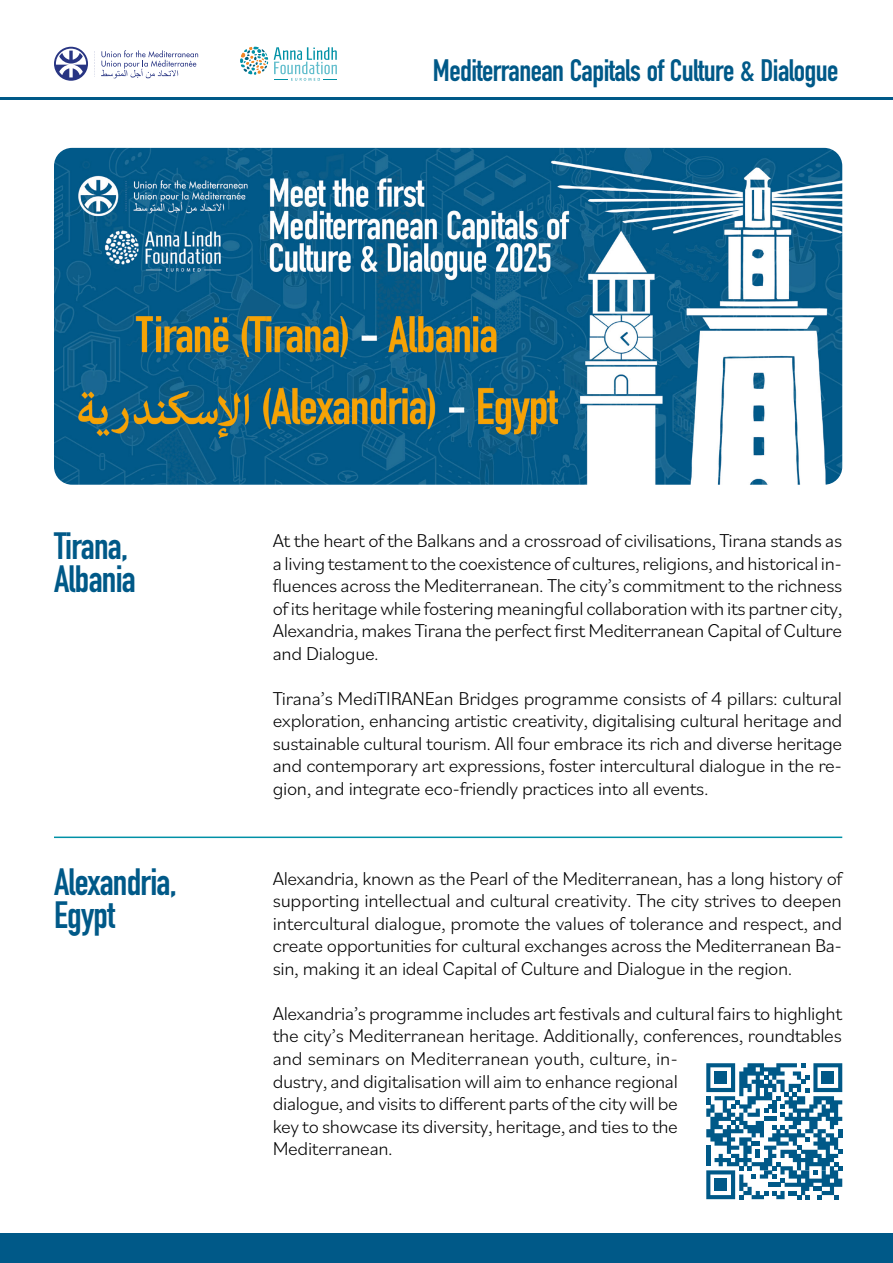
<style>
.page{position:relative;width:893px;height:1263px;background:#fff}
.page>*{position:absolute;margin:0;border:0;box-sizing:border-box;transform-origin:0 0}
.t1{font:700 37.5px/33px "DIN Condensed";letter-spacing:-.02em;color:#005988}
.t2{font:700 30.6px "DIN Condensed";letter-spacing:-.02em;color:#005988}
.t3{font:300 19.5px/22.5px "Bilo";letter-spacing:-.02em;color:#000;text-align:justify}
</style>
<div class="page">
<hr style="left:0;top:97px;width:893px;height:3px;background:#005988">
<svg style="left:94px;top:51px;width:1px;height:26px"></svg>
<svg style="left:54px;top:47px;width:34px;height:34px"></svg>
<svg style="left:101px;top:50px;width:97px;height:29px"></svg>
<svg style="left:240px;top:47px;width:28px;height:28px"></svg>
<svg style="left:274px;top:47px;width:63px;height:34px"></svg>
<div style="left:0;top:1233px;width:893px;height:30px;background:#005988"></div>
<img style="left:54px;top:148px;width:788px;height:337px">
<hr style="left:54px;top:836px;width:788px;height:2px;background:#0091a6">
<svg style="left:706px;top:1063px;width:136px;height:136px"></svg>
<h2 class="t2" style="left:433px;top:49px;width:407px">Mediterranean Capitals of Culture &amp; Dialogue</h2>
<h1 class="t1" style="left:54px;top:530px;width:83px">Tirana,<br>Albania</h1>
<h1 class="t1" style="left:54px;top:865px;width:124px">Alexandria,<br>Egypt</h1>
<p class="t3" style="left:273px;top:529px;width:571px">At the heart of the Balkans and a crossroad of civilisations, Tirana stands as a living testament to the coexistence of cultures, religions, and historical in&shy;fluences across the Mediterranean. The city’s commitment to the richness of its heritage while fostering meaningful collaboration with its partner city, Alexandria, makes Tirana the perfect first Mediterranean Capital of Culture and Dialogue.</p>
<p class="t3" style="left:273px;top:686px;width:571px">Tirana’s MediTIRANEan Bridges programme consists of 4 pillars: cultural exploration, enhancing artistic creativity, digitalising cultural heritage and sustainable cultural tourism. All four embrace its rich and diverse heritage and contemporary art expressions, foster intercultural dialogue in the re&shy;gion, and integrate eco-friendly practices into all events.</p>
<p class="t3" style="left:273px;top:866px;width:571px">Alexandria, known as the Pearl of the Mediterranean, has a long history of supporting intellectual and cultural creativity. The city strives to deepen intercultural dialogue, promote the values of tolerance and respect, and create opportunities for cultural exchanges across the Mediterranean Ba&shy;sin, making it an ideal Capital of Culture and Dialogue in the region.</p>
<p class="t3" style="left:273px;top:1001px;width:571px;text-align:left">Alexandria’s programme includes art festivals and cultural fairs to highlight the city’s Mediterranean heritage. Additionally, conferences, roundtables and seminars on Mediterranean youth, culture, in-<br>dustry, and digitalisation will aim to enhance regional<br>dialogue, and visits to different parts of the city will be<br>key to showcase its diversity, heritage, and ties to the<br>Mediterranean.</p>
</div>
